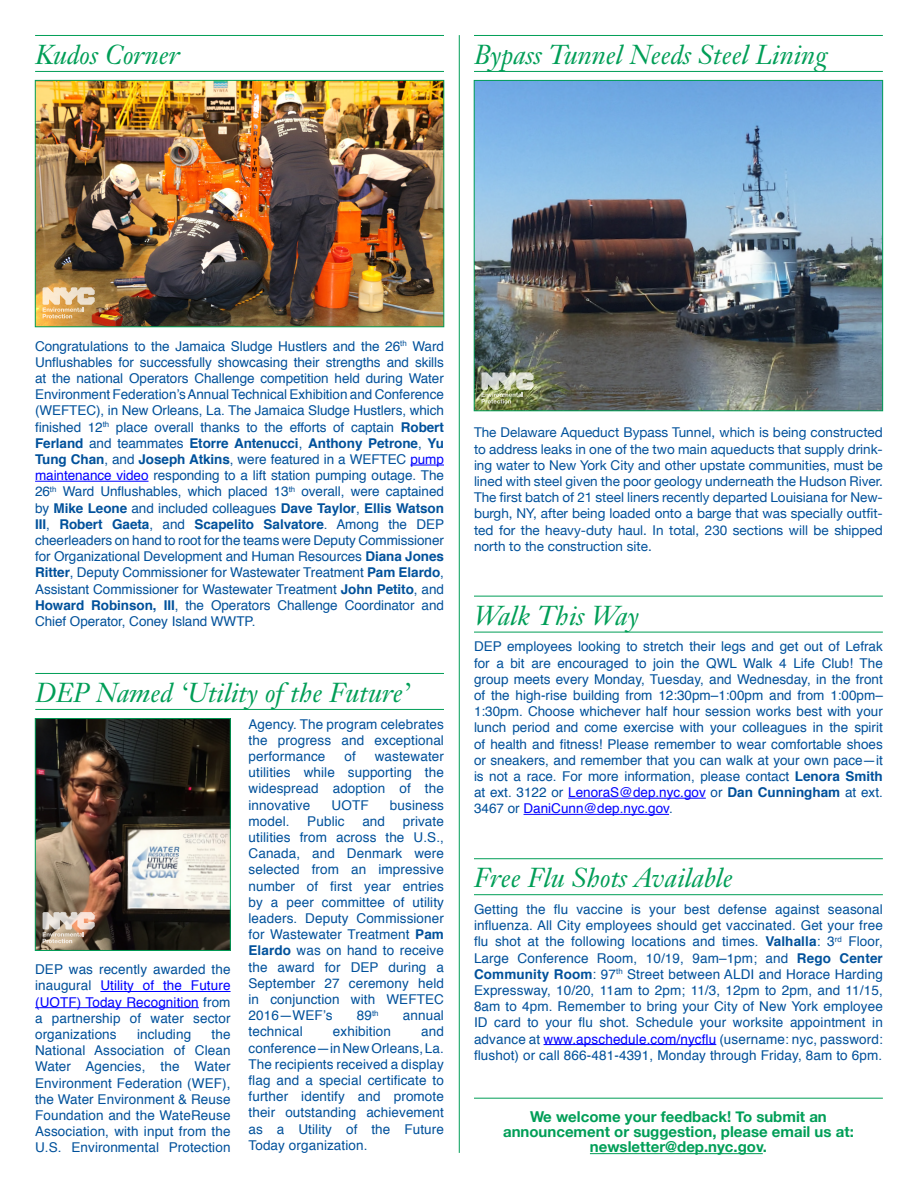
<style>
.page{position:relative;width:918px;height:1188px;background:#fff}
.page>*{position:absolute;margin:0;border:0;box-sizing:border-box;transform-origin:0 0}
.t1{font:italic 27px "Janson Text";color:#009e57}
.t2{font:700 15px/15px "Helvetica Neue";color:#009e57;text-align:center}
.body{font:13.5px/16.2px "Helvetica";letter-spacing:.01em;color:#01519b;text-align:justify}
.body-2{font:13.5px/16.2px "Helvetica Neue";color:#01519b;text-align:justify}
.s1{font-weight:700}
.s2{color:#00f}
</style>
<div class="page">
<hr style="left:459px;top:35px;width:1px;height:1118px;background:#009e57">
<hr style="left:590px;top:1153px;width:173px;height:1px;background:#009e57">
<hr style="left:474px;top:1098px;width:409px;height:1px;background:#009e57">
<hr style="left:568px;top:798px;width:138px;height:1px;background:#00f">
<hr style="left:524px;top:814px;width:145px;height:1px;background:#00f">
<hr style="left:474px;top:596px;width:409px;height:1px;background:#009e57">
<hr style="left:474px;top:632px;width:409px;height:1px;background:#009e57">
<hr style="left:410px;top:465px;width:34px;height:1px;background:#00f">
<hr style="left:35px;top:481px;width:114px;height:1px;background:#00f">
<hr style="left:35px;top:35px;width:409px;height:1px;background:#009e57">
<hr style="left:35px;top:71px;width:409px;height:1px;background:#009e57">
<img style="left:37px;top:82px;width:405px;height:243px">
<div style="left:35px;top:80px;width:409px;height:247px;border:1px solid #009e57"></div>
<svg style="left:43px;top:287px;width:52px;height:31px;background:#e2c08e"></svg>
<hr style="left:100px;top:991px;width:131px;height:1px;background:#00f">
<hr style="left:35px;top:1007px;width:164px;height:1px;background:#00f">
<hr style="left:35px;top:673px;width:409px;height:1px;background:#009e57">
<hr style="left:35px;top:709px;width:409px;height:1px;background:#009e57">
<img style="left:476px;top:82px;width:405px;height:327px">
<div style="left:474px;top:80px;width:409px;height:331px;border:1px solid #009e57"></div>
<svg style="left:481px;top:372px;width:53px;height:32px;background:#abb291"></svg>
<hr style="left:474px;top:35px;width:409px;height:1px;background:#009e57">
<hr style="left:474px;top:71px;width:409px;height:1px;background:#009e57">
<img style="left:37px;top:720px;width:192px;height:229px">
<div style="left:35px;top:718px;width:196px;height:233px;border:1px solid #009e57"></div>
<svg style="left:43px;top:912px;width:52px;height:31px;background:#c2afa0"></svg>
<hr style="left:544px;top:1044px;width:172px;height:1px;background:#00f">
<hr style="left:474px;top:858px;width:409px;height:1px;background:#009e57">
<hr style="left:474px;top:894px;width:409px;height:1px;background:#009e57">
<p class="t1" style="left:35px;top:38px;width:146px">Kudos Corner</p>
<p class="t1" style="left:474px;top:38px;width:355px">Bypass Tunnel Needs Steel Lining</p>
<p class="body" style="left:35px;top:338px;width:411px">Congratulations to the Jamaica Sludge Hustlers and the 26<sup>th</sup> Ward Unflushables for successfully showcasing their strengths and skills at the national Operators Challenge competition held during Water Environment Federation’s Annual Technical Exhibition and Conference (WEFTEC), in New Orleans, La. The Jamaica Sludge Hustlers, which finished 12<sup>th</sup> place overall thanks to the efforts of captain <span class="s1">Robert Ferland</span> and teammates <span class="s1">Etorre Antenucci</span>, <span class="s1">Anthony Petrone</span>, <span class="s1">Yu Tung Chan</span>, and <span class="s1">Joseph Atkins</span>, were featured in a WEFTEC <span class="s2">pump maintenance video</span> responding to a lift station pumping outage. The 26<sup>th</sup> Ward Unflushables, which placed 13<sup>th</sup> overall, were captained by <span class="s1">Mike Leone</span> and included colleagues <span class="s1">Dave Taylor</span>, <span class="s1">Ellis Watson III</span>, <span class="s1">Robert Gaeta</span>, and <span class="s1">Scapelito Salvatore</span>. Among the DEP cheerleaders on hand to root for the teams were Deputy Commissioner for Organizational Development and Human Resources <span class="s1">Diana Jones Ritter</span>, Deputy Commissioner for Wastewater Treatment <span class="s1">Pam Elardo</span>, Assistant Commissioner for Wastewater Treatment <span class="s1">John Petito</span>, and <span class="s1">Howard Robinson, III</span>, the Operators Challenge Coordinator and Chief Operator, Coney Island WWTP.</p>
<p class="t1" style="left:35px;top:676px;width:376px">DEP Named ‘Utility of the Future’</p>
<p class="body" style="left:35px;top:962px;width:197px">DEP was recently awarded the inaugural <span class="s2">Utility of the Future (UOTF) Today Recognition</span> from a partnership of water sector organizations</p>
<p class="body" style="left:35px;top:1027px;width:197px;text-indent:176px">the National Association of Clean Water Agencies, the Water Environment Federation (WEF), the Water Environment &amp; Reuse Foundation and the WateReuse Association, with input from the U.S. Environmental Protection</p>
<p class="body" style="left:137px;top:1027px;width:56px">including</p>
<p class="body" style="left:249px;top:716px;width:197px">Agency. The program celebrates the progress and exceptional performance</p>
<p class="body" style="left:344px;top:749px;width:13px">of</p>
<p class="body" style="left:249px;top:749px;width:197px;text-indent:126px">wastewater utilities while supporting the widespread adoption of the innovative</p>
<p class="body" style="left:332px;top:797px;width:39px">UOTF</p>
<p class="body" style="left:390px;top:797px;width:56px">business</p>
<p class="body" style="left:249px;top:813px;width:43px">model.</p>
<p class="body" style="left:307px;top:813px;width:39px">Public</p>
<p class="body" style="left:362px;top:813px;width:24px">and</p>
<p class="body" style="left:249px;top:813px;width:197px;text-indent:154px">private utilities from across the U.S., Canada, and Denmark were selected from an impressive number of first year entries by a peer committee of utility leaders. Deputy Commissioner for Wastewater Treatment <span class="s1">Pam Elardo</span> was on hand to receive the award for DEP during a September 27 ceremony held in conjunction with WEFTEC 2016—WEF’s</p>
<p class="body" style="left:357px;top:1008px;width:23px">89<sup>th</sup></p>
<p class="body" style="left:403px;top:1008px;width:43px">annual</p>
<p class="body" style="left:249px;top:1024px;width:56px">technical</p>
<p class="body" style="left:333px;top:1024px;width:59px">exhibition</p>
<p class="body" style="left:249px;top:1024px;width:197px;text-indent:173px">and conference—in New Orleans, La.<br>The recipients received a display flag and a special certificate to further identify and promote their outstanding achievement as a Utility of the Future Today organization.</p>
<p class="body-2" style="left:474px;top:425px;width:410px">The Delaware Aqueduct Bypass Tunnel, which is being constructed to address leaks in one of the two main aqueducts that supply drink&shy;ing water to New York City and other upstate communities, must be lined with steel given the poor geology underneath the Hudson River.<br>The first batch of 21 steel liners recently departed Louisiana for New&shy;burgh, NY, after being loaded onto a barge that was specially outfit&shy;ted for the heavy-duty haul. In total, 230 sections will be shipped north to the construction site.</p>
<p class="t1" style="left:474px;top:599px;width:167px">Walk This Way</p>
<p class="body" style="left:474px;top:639px;width:410px">DEP employees looking to stretch their legs and get out of Lefrak for a bit are encouraged to join the QWL Walk 4 Life Club! The group meets every Monday, Tuesday, and Wednesday, in the front of the high-rise building from 12:30pm–1:00pm and from 1:00pm– 1:30pm. Choose whichever half hour session works best with your lunch period and come exercise with your colleagues in the spirit of health and fitness! Please remember to wear comfortable shoes or sneakers, and remember that you can walk at your own pace—it is not a race. For more information, please contact <span class="s1">Lenora Smith </span>at ext. 3122 or <span class="s2">LenoraS@dep.nyc.gov</span> or <span class="s1">Dan Cunningham</span> at ext.<br>3467 or <span class="s2">DaniCunn@dep.nyc.gov</span>.</p>
<p class="t1" style="left:474px;top:861px;width:260px">Free Flu Shots Available</p>
<p class="body" style="left:474px;top:902px;width:410px">Getting the flu vaccine is your best defense against seasonal influenza. All City employees should get vaccinated. Get your free flu shot at the following locations and times. <span class="s1">Valhalla</span>: 3<sup>rd</sup> Floor, Large Conference Room, 10/19, 9am–1pm; and <span class="s1">Rego Center Community Room</span>: 97<sup>th</sup> Street between ALDI and Horace Harding Expressway, 10/20, 11am to 2pm; 11/3, 12pm to 2pm, and 11/15, 8am to 4pm. Remember to bring your City of New York employee ID card to your flu shot. Schedule your worksite appointment in advance at <span class="s2">www.apschedule.com/nycflu</span> (username: nyc, password: flushot) or call 866-481-4391, Monday through Friday, 8am to 6pm.</p>
<p class="t2" style="left:503px;top:1110px;width:352px">We welcome your feedback! To submit an announcement or suggestion, please email us at:</p>
<p class="t2" style="left:590px;top:1140px;width:179px">newsletter@dep.nyc.gov.</p>
</div>
